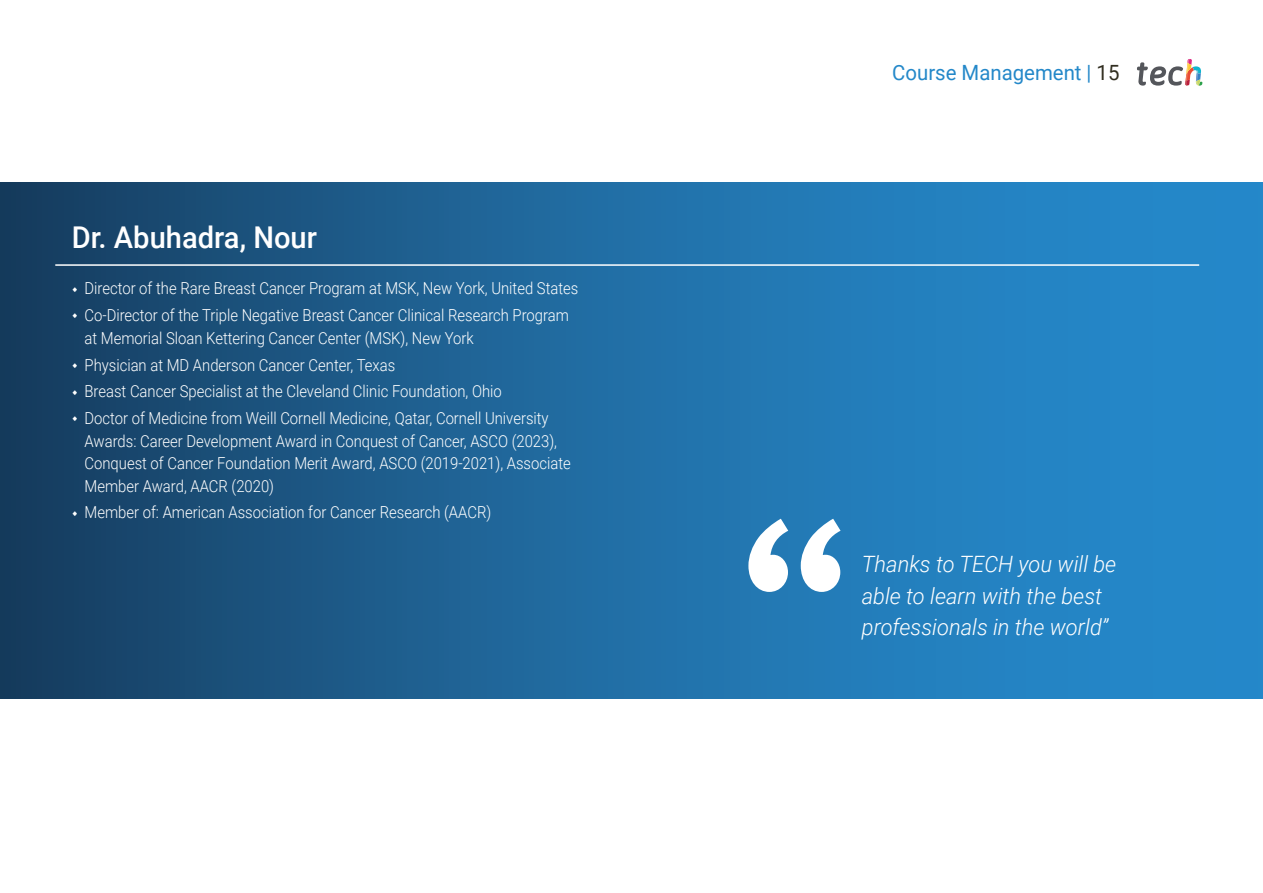
<style>
.page{position:relative;width:1263px;height:893px;background:#fff}
.page>*{position:absolute;margin:0;border:0;box-sizing:border-box;transform-origin:0 0}
.t1{font:500 30px "Roboto";color:#fff}
.t2{font:italic 300 22.5px/31.5px "Roboto";color:#fff}
.t3{font:21px "Roboto";color:#2488c9}
.t4{font:300 16.5px/26.7px "Roboto";color:#fff;scale:.9 1}
.s1{color:#312e20}
</style>
<div class="page">
<div style="left:0;top:182px;width:1263px;height:516px;background:linear-gradient(to right,#184267,#2793d9)"></div>
<svg style="left:748px;top:519px;width:92px;height:73px"></svg>
<hr style="left:55px;top:264px;width:1144px;height:2px;background:#fff">
<svg style="left:1137px;top:59px;width:65px;height:27px"></svg>
<svg style="left:73px;top:287px;width:4px;height:5px"></svg>
<svg style="left:73px;top:314px;width:4px;height:5px"></svg>
<svg style="left:73px;top:363px;width:4px;height:5px"></svg>
<svg style="left:73px;top:390px;width:4px;height:5px"></svg>
<svg style="left:73px;top:416px;width:4px;height:5px"></svg>
<svg style="left:73px;top:511px;width:4px;height:5px"></svg>
<h1 class="t1" style="left:72px;top:216px;width:247px">Dr. Abuhadra, Nour</h1>
<p class="t4" style="left:85px;top:275px;width:550px">Director of the Rare Breast Cancer Program at MSK, New York, United States<br>Co-Director of the Triple Negative Breast Cancer Clinical Research Program</p>
<p class="t4" style="left:85px;top:324px;width:517px">at Memorial Sloan Kettering Cancer Center (MSK), New York<br>Physician at MD Anderson Cancer Center, Texas<br>Breast Cancer Specialist at the Cleveland Clinic Foundation, Ohio Doctor of Medicine from Weill Cornell Medicine, Qatar, Cornell University</p>
<p class="t4" style="left:85px;top:429px;width:542px;line-height:22.5px">Awards: Career Development Award in Conquest of Cancer, ASCO (2023),<br>Conquest of Cancer Foundation Merit Award, ASCO (2019-2021), Associate<br>Member Award, AACR (2020)</p>
<p class="t4" style="left:85px;top:498px;width:453px">Member of: American Association for Cancer Research (AACR)</p>
<p class="t3" style="left:892px;top:57px;width:229px">Course Management | <span class="s1">15</span></p>
<h2 class="t2" style="left:862px;top:548px;width:256px">Thanks to TECH you will be able to learn with the best professionals in the world”</h2>
</div>
